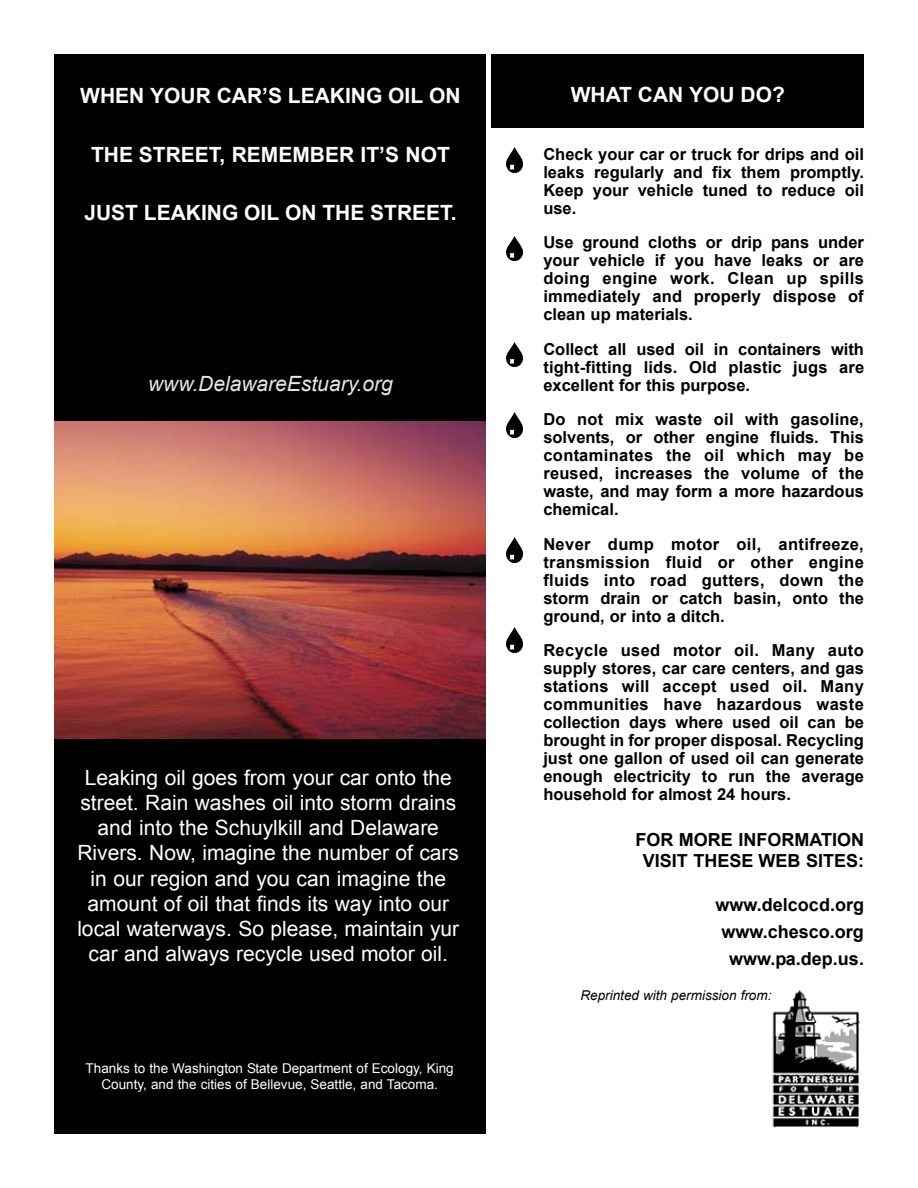
<style>
.page{position:relative;width:918px;height:1188px;background:#fff}
.page>*{position:absolute;margin:0;border:0;box-sizing:border-box;transform-origin:0 0}
.t1{font:21px/25.2px "Arial";color:#fff;text-align:center}
.t2{font:700 21px "Arial";color:#fff}
.t3{font:italic 21px "Arial";color:#e6e6e6}
.t4{font:700 18px/27px "Arial";color:#000;text-align:center}
.t5{font:700 16.5px/18px "Arial";color:#000;text-align:justify}
.t6{font:13.5px/16.2px "Arial";color:#fff;text-align:center}
.t7{font:italic 13.5px "Arial";color:#000}
</style>
<div class="page">
<div style="left:492px;top:54px;width:372px;height:73px;background:#000"></div>
<img style="left:54px;top:421px;width:432px;height:318px">
<div style="left:54px;top:739px;width:432px;height:395px;background:#000"></div>
<div style="left:54px;top:54px;width:432px;height:367px;background:#000"></div>
<img style="left:507px;top:148px;width:16px;height:24px">
<img style="left:507px;top:236px;width:16px;height:25px">
<img style="left:507px;top:343px;width:16px;height:24px">
<img style="left:507px;top:413px;width:16px;height:24px">
<img style="left:772px;top:990px;width:88px;height:138px">
<img style="left:507px;top:538px;width:16px;height:24px">
<img style="left:507px;top:628px;width:16px;height:24px">
<p class="t2" style="left:80px;top:84px;width:382px">WHEN YOUR CAR’S LEAKING OIL ON</p>
<p class="t2" style="left:91px;top:143px;width:360px">THE STREET, REMEMBER IT’S NOT</p>
<p class="t2" style="left:84px;top:201px;width:374px">JUST LEAKING OIL ON THE STREET.</p>
<p class="t3" style="left:148px;top:372px;width:246px">www.DelawareEstuary.org</p>
<p class="t1" style="left:77px;top:765px;width:383px">Leaking oil goes from your car onto the street. Rain washes oil into storm drains and into the Schuylkill and Delaware Rivers. Now, imagine the number of cars in our region and you can imagine the amount of oil that finds its way into our local waterways. So please, maintain yur car and always recycle used motor oil.</p>
<p class="t6" style="left:86px;top:1060px;width:370px">Thanks to the Washington State Department of Ecology, King<br>County, and the cities of Bellevue, Seattle, and Tacoma.</p>
<p class="t2" style="left:571px;top:83px;width:216px">WHAT CAN YOU DO?</p>
<p class="t5" style="left:543px;top:145px;width:322px">Check your car or truck for drips and oil leaks regularly and fix them promptly.<br>Keep your vehicle tuned to reduce oil use.</p>
<p class="t5" style="left:543px;top:234px;width:322px">Use ground cloths or drip pans under your vehicle if you have leaks or are doing engine work. Clean up spills immediately and properly dispose of clean up materials.</p>
<p class="t5" style="left:543px;top:340px;width:322px">Collect all used oil in containers with tight-fitting lids. Old plastic jugs are excellent for this purpose.</p>
<p class="t5" style="left:543px;top:411px;width:322px">Do not mix waste oil with gasoline, solvents, or other engine fluids. This contaminates the oil which may be reused, increases the volume of the waste, and may form a more hazardous chemical.</p>
<p class="t5" style="left:543px;top:535px;width:322px">Never dump motor oil, antifreeze, transmission fluid or other engine fluids into road gutters, down the storm drain or catch basin, onto the ground, or into a ditch.</p>
<p class="t5" style="left:543px;top:642px;width:322px">Recycle used motor oil. Many auto supply stores, car care centers, and gas stations will accept used oil. Many communities have hazardous waste collection days where used oil can be brought in for proper disposal. Recycling just one gallon of used oil can generate enough electricity to run the average household for almost 24 hours.</p>
<p class="t4" style="left:635px;top:829px;width:230px;line-height:21.6px">FOR MORE INFORMATION<br>VISIT THESE WEB SITES:</p>
<p class="t4" style="left:716px;top:891px;width:150px;text-align:right">www.delcocd.org www.chesco.org www.pa.dep.us.</p>
<p class="t7" style="left:580px;top:988px;width:192px">Reprinted with permission from:</p>
</div>
